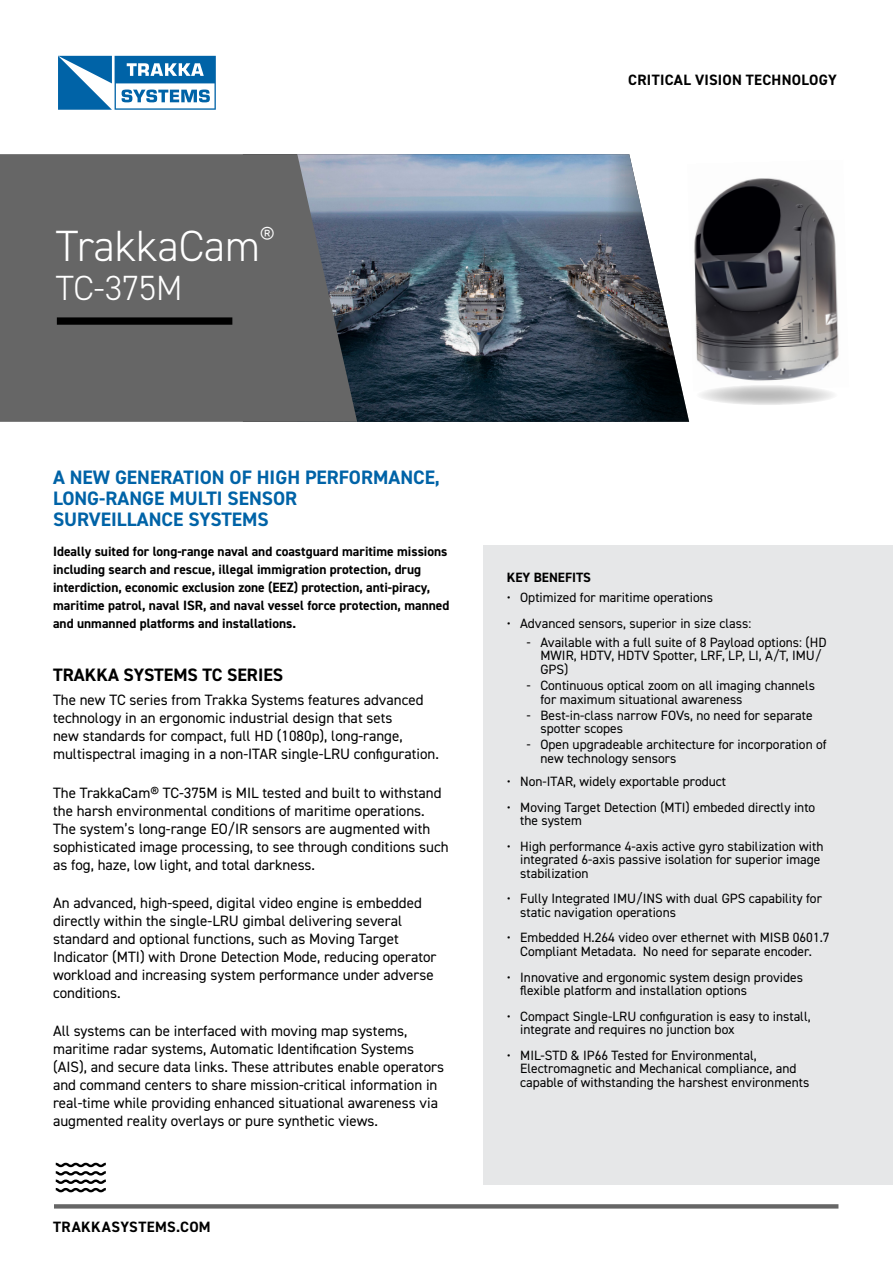
<style>
.page{position:relative;width:893px;height:1263px;background:#fff}
.page>*{position:absolute;margin:0;border:0;box-sizing:border-box;transform-origin:0 0}
.t1{font:300 43.8px "DIN2014";color:#fff}
.t2{font:300 35.1px "DIN2014";color:#fff}
.t3{font:700 19.5px/21px "DIN2014";color:#0063a7}
.t4{font:700 18px "DIN2014";color:#000}
.t5{font:15px/18px "DIN2014";color:#000}
.t6{font:700 15px "DIN2014";letter-spacing:.02em;color:#000}
.t7{font:13.5px/13.5px "DIN2014";color:#000}
.t8{font:700 13.5px/18px "DIN2014";color:#000}
.s1{font-family:"Roboto"}
</style>
<div class="page">
<div style="left:483px;top:545px;width:410px;height:639px;background:#e6e7e8"></div>
<img style="left:357px;top:154px;width:332px;height:268px">
<svg style="left:0;top:154px;width:357px;height:268px;fill:#666"></svg>
<div style="left:57px;top:317px;width:175px;height:8px;background:#000"></div>
<img style="left:687px;top:160px;width:152px;height:231px">
<svg style="left:58px;top:55px;width:158px;height:55px"></svg>
<svg style="left:696px;top:385px;width:142px;height:20px"></svg>
<svg style="left:54px;top:1204px;width:784px;height:4px;fill:#666"></svg>
<svg style="left:56px;top:1163px;width:50px;height:29px"></svg>
<h1 class="t1" style="left:56px;top:219px;width:220px">TrakkaCam<sup>®</sup></h1>
<h2 class="t2" style="left:56px;top:266px;width:128px">TC-375M</h2>
<p class="t6" style="left:628px;top:70px;width:210px">CRITICAL VISION TECHNOLOGY</p>
<h3 class="t3" style="left:53px;top:467px;width:388px">A NEW GENERATION OF HIGH PERFORMANCE,<br>LONG-RANGE MULTI SENSOR<br>SURVEILLANCE SYSTEMS</h3>
<p class="t8" style="left:53px;top:542px;width:398px">Ideally suited for long-range naval and coastguard maritime missions including search and rescue, illegal immigration protection, drug interdiction, economic exclusion zone (EEZ) protection, anti-piracy, maritime patrol, naval ISR, and naval vessel force protection, manned and unmanned platforms and installations.</p>
<p class="t4" style="left:53px;top:662px;width:232px">TRAKKA SYSTEMS TC SERIES</p>
<p class="t5" style="left:53px;top:691px;width:387px">The new TC series from Trakka Systems features advanced technology in an ergonomic industrial design that sets<br>new standards for compact, full HD (1080p), long-range, multispectral imaging in a non-ITAR single-LRU configuration.</p>
<p class="t5" style="left:53px;top:783px;width:397px">The TrakkaCam® TC-375M is MIL tested and built to withstand the harsh environmental conditions of maritime operations.<br>The system’s long-range EO/IR sensors are augmented with sophisticated image processing, to see through conditions such as fog, haze, low light, and total darkness.</p>
<p class="t5" style="left:53px;top:893px;width:385px">An advanced, high-speed, digital video engine is embedded directly within the single-LRU gimbal delivering several standard and optional functions, such as Moving Target Indicator (MTI) with Drone Detection Mode, reducing operator workload and increasing system performance under adverse conditions.</p>
<p class="t5" style="left:53px;top:1021px;width:392px">All systems can be interfaced with moving map systems, maritime radar systems, Automatic Identification Systems (AIS), and secure data links. These attributes enable operators and command centers to share mission-critical information in real-time while providing enhanced situational awareness via augmented reality overlays or pure synthetic views.</p>
<p class="t6" style="left:53px;top:1217px;width:159px">TRAKKASYSTEMS.COM</p>
<p class="t8" style="left:507px;top:568px;width:86px">KEY BENEFITS</p>
<p class="t7" style="left:507px;top:591px;width:208px">• Optimized for maritime operations</p>
<p class="t7" style="left:507px;top:616px;width:246px">• Advanced sensors, superior in size class:</p>
<p class="t7" style="left:540px;top:635px;width:288px;text-indent:-14px"><span class="s1">-</span> Available with a full suite of 8 Payload options: (HD<br>MWIR, HDTV, HDTV Spotter, LRF, LP, LI, A/T, IMU/<br>GPS)</p>
<p class="t7" style="left:540px;top:678px;width:276px;text-indent:-14px"><span class="s1">-</span> Continuous optical zoom on all imaging channels for maximum situational awareness</p>
<p class="t7" style="left:540px;top:708px;width:274px;text-indent:-14px"><span class="s1">-</span> Best-in-class narrow FOVs, no need for separate spotter scopes</p>
<p class="t7" style="left:540px;top:738px;width:288px;text-indent:-14px"><span class="s1">-</span> Open upgradeable architecture for incorporation of new technology sensors</p>
<p class="t7" style="left:507px;top:774px;width:221px">• Non-ITAR, widely exportable product</p>
<p class="t7" style="left:520px;top:800px;width:297px;text-indent:-14px">• Moving Target Detection (MTI) embeded directly into the system</p>
<p class="t7" style="left:520px;top:839px;width:305px;text-indent:-14px">• High performance 4-axis active gyro stabilization with integrated 6-axis passive isolation for superior image stabilization</p>
<p class="t7" style="left:520px;top:892px;width:303px;text-indent:-14px">• Fully Integrated IMU/INS with dual GPS capability for static navigation operations</p>
<p class="t7" style="left:507px;top:931px;width:325px;text-align:center">• Embedded H.264 video over ethernet with MISB 0601.7<br>Compliant Metadata. No need for separate encoder.</p>
<p class="t7" style="left:520px;top:970px;width:284px;text-indent:-14px">• Innovative and ergonomic system design provides flexible platform and installation options</p>
<p class="t7" style="left:520px;top:1009px;width:292px;text-indent:-14px">• Compact Single-LRU configuration is easy to install, integrate and requires no junction box</p>
<p class="t7" style="left:520px;top:1048px;width:291px;text-indent:-14px">• MIL-STD &amp; IP66 Tested for Environmental,<br>Electromagnetic and Mechanical compliance, and capable of withstanding the harshest environments</p>
</div>
